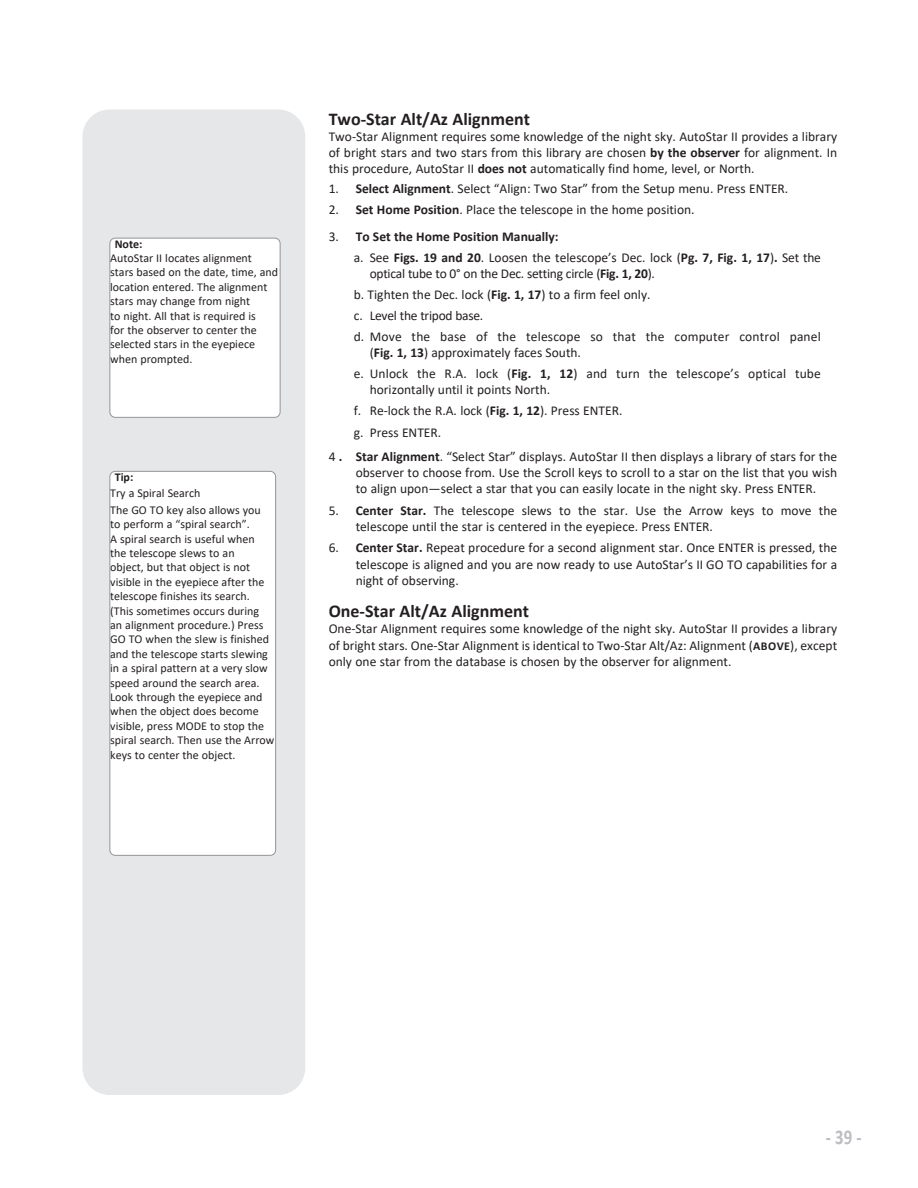
<style>
.page{position:relative;width:918px;height:1188px;background:#fff}
.page>*{position:absolute;margin:0;border:0;box-sizing:border-box;transform-origin:0 0}
.t1{font:700 21px "Calibri";color:#bcbdc0;scale:.8 1}
.e-normal_just{font:700 18px "Calibri";color:#231f20}
.e-bullette{font:13.5px/16.2px "Calibri";color:#231f20}
.e-normal_just-2{font:13.5px/16.2px "Calibri";color:#231f20;text-align:justify}
.e-bullette-2{font:13.5px/15.8px "Calibri";letter-spacing:-.02em;color:#231f20}
.e-bullette-3{font:700 13.5px "Calibri";color:#231f20}
.e-note{font:12px/14.4px "Calibri";color:#231f20}
.e-note-2{font:700 12px "Calibri";color:#231f20}
.s1{font-weight:700}
.s2{font-weight:400}
.s3{font-weight:700;font-size:12px}
</style>
<div class="page">
<div style="left:82px;top:109px;width:223px;height:986px;background:#e6e7e9;border-radius:27px"></div>
<div style="left:110px;top:238px;width:170px;height:179px;background:#fff;border-radius:5px"></div>
<div style="left:109px;top:238px;width:171px;height:180px;border:1px solid #939598;border-radius:5px"></div>
<div style="left:110px;top:471px;width:166px;height:384px;background:#fff;border-radius:5px"></div>
<div style="left:109px;top:471px;width:167px;height:385px;border:1px solid #939598;border-radius:5px"></div>
<p class="e-note-2" style="left:115px;top:235px;width:29px">Note:</p>
<p class="e-note" style="left:110px;top:250px;width:169px">AutoStar II locates alignment stars based on the date, time, and location entered. The alignment stars may change from night<br>to night. All that is required is<br>for the observer to center the selected stars in the eyepiece when prompted.</p>
<p class="e-note-2" style="left:115px;top:468px;width:20px">Tip:</p>
<p class="e-note" style="left:110px;top:486px;width:92px">Try a Spiral Search</p>
<p class="e-note" style="left:110px;top:502px;width:166px">The GO TO key also allows you<br>to perform a “spiral search”.<br>A spiral search is useful when<br>the telescope slews to an<br>object, but that object is not visible in the eyepiece after the telescope finishes its search. (This sometimes occurs during<br>an alignment procedure.) Press<br>GO TO when the slew is finished and the telescope starts slewing in a spiral pattern at a very slow speed around the search area.<br>Look through the eyepiece and when the object does become visible, press MODE to stop the spiral search. Then use the Arrow keys to center the object.</p>
<p class="e-normal_just" style="left:329px;top:106px;width:203px">Two-Star Alt/Az Alignment</p>
<p class="e-normal_just-2" style="left:329px;top:128px;width:510px">Two-Star Alignment requires some knowledge of the night sky. AutoStar II provides a library of bright stars and two stars from this library are chosen <span class="s1">by the observer</span> for alignment. In this procedure, AutoStar II <span class="s1">does not</span> automatically find home, level, or North.</p>
<p class="e-bullette" style="left:329px;top:180px;width:461px">1. <span class="s1">Select Alignment</span>. Select “Align: Two Star” from the Setup menu. Press ENTER.</p>
<p class="e-bullette" style="left:329px;top:201px;width:367px">2. <span class="s1">Set Home Position</span>. Place the telescope in the home position.</p>
<p class="e-bullette-3" style="left:329px;top:227px;width:231px"><span class="s2">3.</span> To Set the Home Position Manually:</p>
<p class="e-bullette-2" style="left:370px;top:250px;width:453px;text-indent:-16px">a. See <span class="s1">Figs. 19 and 20</span>. Loosen the telescope’s Dec. lock (<span class="s1">Pg. 7, Fig. 1, 17</span>)<span class="s1">.</span> Set the optical tube to 0° on the Dec. setting circle (<span class="s1">Fig. 1, 20</span>).</p>
<p class="e-bullette" style="left:354px;top:286px;width:298px">b. Tighten the Dec. lock (<span class="s1">Fig. 1, 17</span>) to a firm feel only.</p>
<p class="e-bullette-2" style="left:354px;top:308px;width:131px">c. Level the tripod base.</p>
<p class="e-bullette" style="left:370px;top:329px;width:453px;line-height:15.8px;text-indent:-16px">d. Move the base of the telescope so that the computer control panel (<span class="s1">Fig. 1, 13</span>) approximately faces South.</p>
<p class="e-bullette" style="left:370px;top:366px;width:453px;line-height:15.8px;text-indent:-16px">e. Unlock the R.A. lock (<span class="s1">Fig. 1, 12</span>) and turn the telescope’s optical tube horizontally until it points North.</p>
<p class="e-bullette" style="left:354px;top:402px;width:270px">f. Re-lock the R.A. lock (<span class="s1">Fig. 1, 12</span>). Press ENTER.</p>
<p class="e-bullette" style="left:354px;top:424px;width:89px">g. Press ENTER.</p>
<p class="e-bullette" style="left:356px;top:448px;width:483px;text-align:justify;text-indent:-27px">4 <span class="s1">. Star Alignment</span>. “Select Star” displays. AutoStar II then displays a library of stars for the observer to choose from. Use the Scroll keys to scroll to a star on the list that you wish to align upon—select a star that you can easily locate in the night sky. Press ENTER.</p>
<p class="e-bullette" style="left:356px;top:502px;width:483px;text-indent:-27px">5. <span class="s1">Center Star.</span> The telescope slews to the star. Use the Arrow keys to move the telescope until the star is centered in the eyepiece. Press ENTER.</p>
<p class="e-bullette" style="left:356px;top:540px;width:483px;text-align:justify;text-indent:-27px">6. <span class="s1">Center Star.</span> Repeat procedure for a second alignment star. Once ENTER is pressed, the telescope is aligned and you are now ready to use AutoStar’s II GO TO capabilities for a night of observing.</p>
<p class="e-normal_just" style="left:329px;top:599px;width:202px">One-Star Alt/Az Alignment</p>
<p class="e-normal_just-2" style="left:329px;top:621px;width:510px">One-Star Alignment requires some knowledge of the night sky. AutoStar II provides a library of bright stars. One-Star Alignment is identical to Two-Star Alt/Az: Alignment (<span class="s3">ABOVE</span>), except only one star from the database is chosen by the observer for alignment.</p>
<p class="t1" style="left:826px;top:1122px;width:46px">- 39 -</p>
</div>
